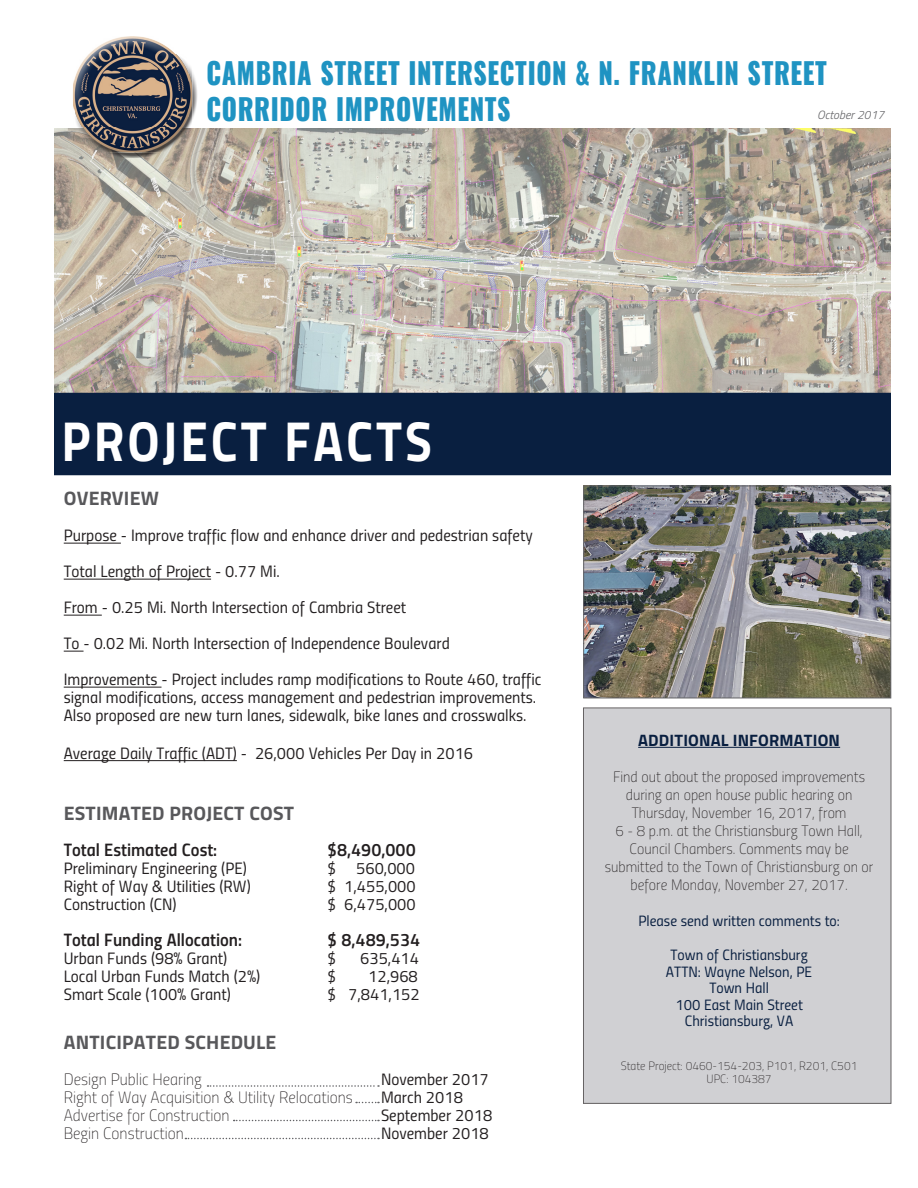
<style>
.page{position:relative;width:918px;height:1188px;background:#fff}
.page>*{position:absolute;margin:0;border:0;box-sizing:border-box;transform-origin:0 0}
.t1{font:700 56.4px "Titillium";letter-spacing:.06em;color:#fff;scale:.88 1}
.t2{font:800 29.25px/36px "Oswald";letter-spacing:.025em;color:#1f93c2;scale:.87 1}
.t3{font:700 19.5px "Titillium";letter-spacing:.01em;color:#58585b}
.t4{font:18px "Titillium Semibold Upright";color:#231f20}
.t5{font:16.5px/36px "Titillium Regular Upright";color:#231f20}
.t6{font:16.5px "Titillium Thin Upright";color:#231f20}
.t7{font:700 16.5px "Titillium";letter-spacing:.01em;color:#091f40}
.t8{font:15px/18px "Titillium Thin Upright";color:#231f20;text-align:center}
.t9{font:15px/16.5px "Titillium Regular Upright";color:#091f40;text-align:center}
.t10{font:12px/13.5px "Titillium Thin Upright";color:#231f20;text-align:center}
.t11{font:italic 300 12px "Titillium";color:#636366}
</style>
<div class="page">
<img style="left:54px;top:128px;width:837px;height:265px">
<div style="left:54px;top:393px;width:837px;height:82px;background:#091f40"></div>
<hr style="left:64px;top:543px;width:57px;height:1px;background:#231f20">
<hr style="left:64px;top:579px;width:147px;height:1px;background:#231f20">
<hr style="left:64px;top:615px;width:38px;height:1px;background:#231f20">
<svg style="left:64px;top:651px;width:20px;height:1px"></svg>
<hr style="left:64px;top:687px;width:98px;height:1px;background:#231f20">
<hr style="left:64px;top:760px;width:173px;height:1px;background:#231f20">
<img style="left:585px;top:488px;width:304px;height:208px">
<div style="left:583px;top:486px;width:308px;height:212px;border:1px solid #636366"></div>
<div style="left:57px;top:20px;width:140px;height:112px;background:#fff;opacity:.75"></div>
<div style="left:72px;top:55px;width:136px;height:114px;background:#636366;opacity:.35"></div>
<div style="left:583px;top:708px;width:308px;height:395px;background:#d0d0d3"></div>
<hr style="left:638px;top:747px;width:202px;height:1px;background:#091f40">
<svg style="left:208px;top:1085px;width:171px;height:2px"></svg>
<svg style="left:356px;top:1102px;width:23px;height:1px"></svg>
<svg style="left:234px;top:1120px;width:145px;height:1px"></svg>
<svg style="left:185px;top:1138px;width:194px;height:1px"></svg>
<h2 class="t2" style="left:206px;top:56px;width:715px">CAMBRIA STREET INTERSECTION &amp; N. FRANKLIN STREET<br>CORRIDOR IMPROVEMENTS</h2>
<p class="t11" style="left:817px;top:106px;width:69px">October 2017</p>
<h1 class="t1" style="left:62px;top:399px;width:422px">PROJECT FACTS</h1>
<p class="t3" style="left:64px;top:484px;width:97px">OVERVIEW</p>
<p class="t5" style="left:64px;top:517px;width:479px">Purpose - Improve traffic flow and enhance driver and pedestrian safety Total Length of Project - 0.77 Mi.<br>From - 0.25 Mi. North Intersection of Cambria Street<br>To - 0.02 Mi. North Intersection of Independence Boulevard Improvements - Project includes ramp modifications to Route 460, traffic</p>
<p class="t5" style="left:64px;top:688px;width:474px;line-height:18px">signal modifications, access management and pedestrian improvements.<br>Also proposed are new turn lanes, sidewalk, bike lanes and crosswalks.</p>
<p class="t5" style="left:64px;top:734px;width:411px">Average Daily Traffic (ADT) - 26,000 Vehicles Per Day in 2016</p>
<p class="t3" style="left:64px;top:798px;width:232px">ESTIMATED PROJECT COST</p>
<p class="t4" style="left:64px;top:836px;width:155px">Total Estimated Cost:</p>
<p class="t4" style="left:327px;top:836px;width:90px">$8,490,000</p>
<p class="t5" style="left:64px;top:849px;width:185px">Preliminary Engineering (PE)</p>
<p class="t5" style="left:327px;top:849px;width:90px">$ 560,000</p>
<p class="t5" style="left:64px;top:867px;width:189px">Right of Way &amp; Utilities (RW)</p>
<p class="t5" style="left:327px;top:867px;width:90px">$ 1,455,000</p>
<p class="t5" style="left:64px;top:885px;width:114px">Construction (CN)</p>
<p class="t5" style="left:327px;top:885px;width:90px">$ 6,475,000</p>
<p class="t4" style="left:64px;top:926px;width:180px">Total Funding Allocation:</p>
<p class="t4" style="left:327px;top:926px;width:95px">$ 8,489,534</p>
<p class="t5" style="left:64px;top:939px;width:165px">Urban Funds (98% Grant)</p>
<p class="t5" style="left:327px;top:939px;width:11px">$</p>
<p class="t5" style="left:360px;top:939px;width:60px">635,414</p>
<p class="t5" style="left:64px;top:957px;width:198px">Local Urban Funds Match (2%)</p>
<p class="t5" style="left:327px;top:957px;width:11px">$</p>
<p class="t5" style="left:368px;top:957px;width:51px">12,968</p>
<p class="t5" style="left:64px;top:975px;width:169px">Smart Scale (100% Grant)</p>
<p class="t5" style="left:327px;top:975px;width:94px">$ 7,841,152</p>
<p class="t3" style="left:64px;top:1028px;width:214px">ANTICIPATED SCHEDULE</p>
<p class="t6" style="left:64px;top:1068px;width:140px">Design Public Hearing</p>
<p class="t5" style="left:381px;top:1061px;width:109px">November 2017</p>
<p class="t6" style="left:64px;top:1086px;width:291px">Right of Way Acquisition &amp; Utility Relocations</p>
<p class="t5" style="left:381px;top:1079px;width:83px">March 2018</p>
<p class="t6" style="left:64px;top:1104px;width:167px">Advertise for Construction</p>
<p class="t5" style="left:381px;top:1097px;width:113px">September 2018</p>
<p class="t6" style="left:64px;top:1122px;width:122px">Begin Construction</p>
<p class="t5" style="left:381px;top:1115px;width:109px">November 2018</p>
<p class="t7" style="left:638px;top:727px;width:203px">ADDITIONAL INFORMATION</p>
<p class="t8" style="left:605px;top:767px;width:270px">Find out about the proposed improvements during an open house public hearing on Thursday, November 16, 2017, from<br>6 - 8 p.m. at the Christiansburg Town Hall, Council Chambers. Comments may be submitted to the Town of Christiansburg on or before Monday, November 27, 2017.</p>
<p class="t9" style="left:638px;top:911px;width:203px">Please send written comments to:</p>
<p class="t9" style="left:666px;top:946px;width:148px">Town of Christiansburg<br>ATTN: Wayne Nelson, PE<br>Town Hall<br>100 East Main Street<br>Christiansburg, VA</p>
<p class="t10" style="left:621px;top:1058px;width:238px">State Project: 0460-154-203, P101, R201, C501<br>UPC: 104387</p>
</div>
